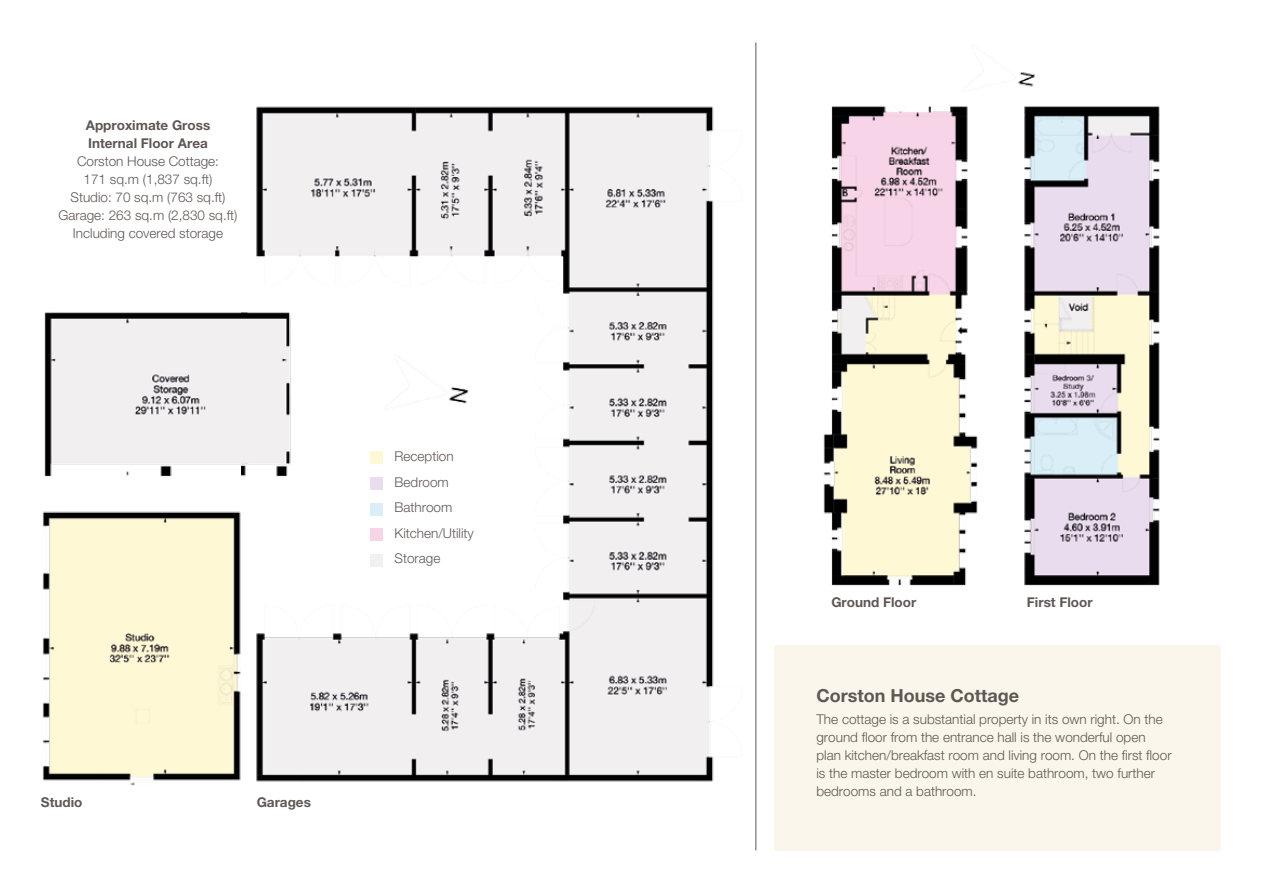
<style>
.page{position:relative;width:1263px;height:893px;background:#fff}
.page>*{position:absolute;margin:0;border:0;box-sizing:border-box;transform-origin:0 0}
.t1{font:700 18px "Helvetica Neue";color:#5f5754}
.t2{font:300 13.5px/18px "Helvetica Neue";color:#5f5754}
.t3{font:700 13.5px/18px "Helvetica Neue";color:#5f5754}
</style>
<div class="page">
<div style="left:774px;top:645px;width:446px;height:205px;background:#faf6eb"></div>
<img style="left:823px;top:106px;width:155px;height:480px">
<img style="left:1024px;top:106px;width:136px;height:480px">
<img style="left:256px;top:106px;width:458px;height:676px">
<img style="left:42px;top:296px;width:255px;height:490px">
<img style="left:368px;top:349px;width:104px;height:76px">
<div style="left:371px;top:452px;width:12px;height:12px;background:#fff8d5"></div>
<div style="left:371px;top:477px;width:12px;height:13px;background:#e9ddee"></div>
<div style="left:371px;top:503px;width:12px;height:12px;background:#d9eef8"></div>
<div style="left:371px;top:528px;width:12px;height:13px;background:#f8d4e7"></div>
<div style="left:371px;top:554px;width:12px;height:12px;background:#f2f1f1"></div>
<hr style="left:755px;top:43px;width:1px;height:807px;background:#5f5754">
<img style="left:974px;top:53px;width:61px;height:34px">
<p class="t3" style="left:86px;top:116px;width:126px">Approximate Gross<br>Internal Floor Area</p>
<p class="t2" style="left:58px;top:152px;width:181px;text-align:center">Corston House Cottage:<br>171 sq.m (1,837 sq.ft)<br>Studio: 70 sq.m (763 sq.ft)<br>Garage: 263 sq.m (2,830 sq.ft)<br>Including covered storage</p>
<p class="t2" style="left:395px;top:443px;width:81px;line-height:25.5px">Reception<br>Bedroom<br>Bathroom<br>Kitchen/Utility<br>Storage</p>
<p class="t3" style="left:41px;top:793px;width:43px">Studio</p>
<p class="t3" style="left:257px;top:793px;width:56px">Garages</p>
<p class="t3" style="left:831px;top:593px;width:86px">Ground Floor</p>
<p class="t3" style="left:1027px;top:593px;width:67px">First Floor</p>
<h1 class="t1" style="left:816px;top:684px;width:204px">Corston House Cottage</h1>
<p class="t2" style="left:816px;top:710px;width:357px">The cottage is a substantial property in its own right. On the ground floor from the entrance hall is the wonderful open plan kitchen/breakfast room and living room. On the first floor is the master bedroom with en suite bathroom, two further bedrooms and a bathroom.</p>
</div>
